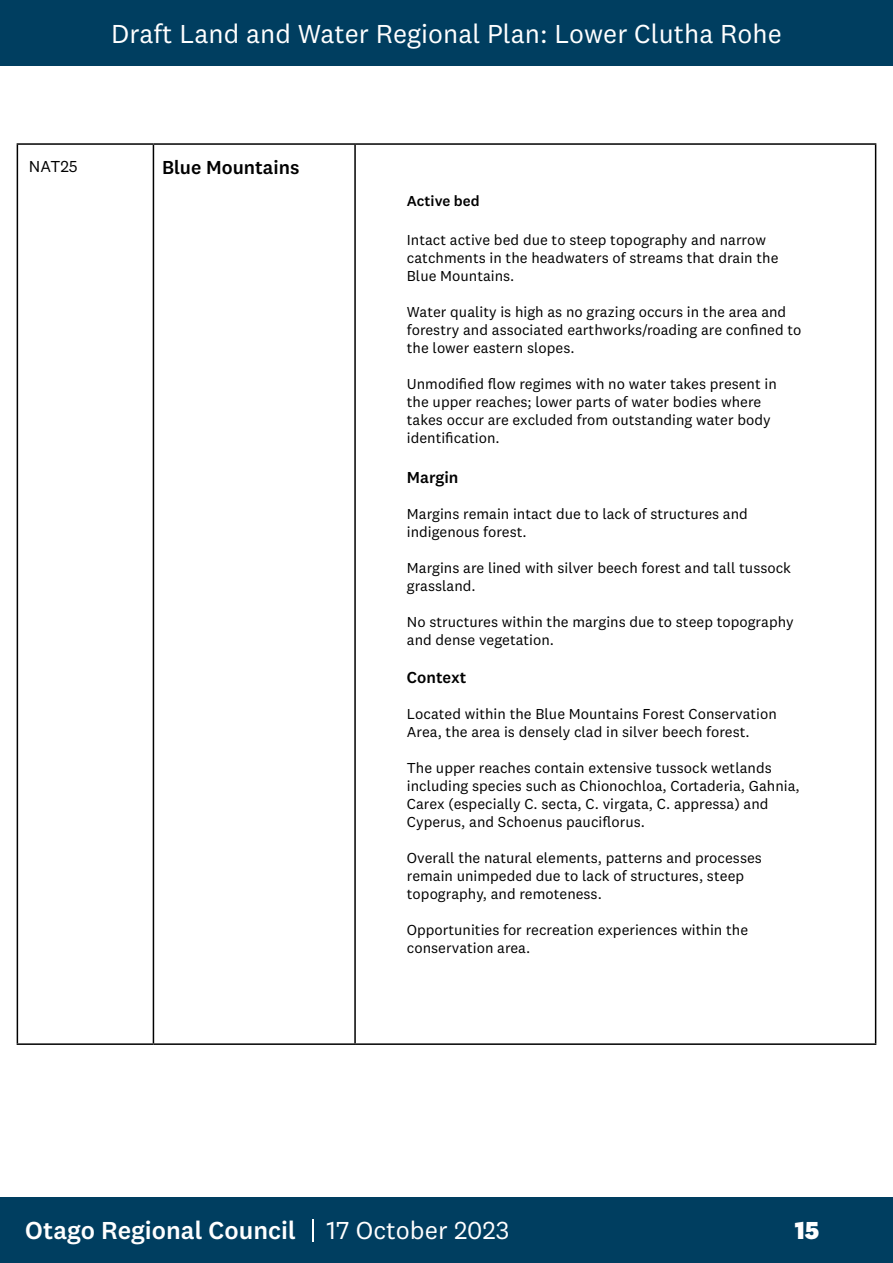
<style>
.page{position:relative;width:893px;height:1263px;background:#fff}
.page>*{position:absolute;margin:0;border:0;box-sizing:border-box;transform-origin:0 0}
.t1{font:27px "National 2";color:#fff}
.t2{font:500 25.5px "National 2";color:#fff}
.t3{font:800 25.5px "National 2";color:#fff}
.t4{font:500 19.5px "National 2";color:#000}
.t5{font:500 16.5px "National 2";color:#000}
.t6{font:16.5px "National 2";color:#000}
.t7{font:15px/18px "National 2";color:#000}
.t8{font:500 15px "National 2";color:#000}
.s1{font-weight:400}
</style>
<div class="page">
<div style="left:0;top:0;width:893px;height:65px;background:#003e60"></div>
<div style="left:0;top:1198px;width:893px;height:65px;background:#003e60"></div>
<hr style="left:312px;top:1219px;width:2px;height:23px;background:#fff">
<hr style="left:17px;top:143px;width:136px;height:2px;background:#000">
<hr style="left:17px;top:145px;width:1px;height:898px;background:#000">
<hr style="left:153px;top:143px;width:202px;height:2px;background:#000">
<hr style="left:153px;top:145px;width:1px;height:898px;background:#000">
<hr style="left:355px;top:143px;width:521px;height:2px;background:#000">
<hr style="left:354px;top:145px;width:2px;height:898px;background:#000">
<hr style="left:875px;top:145px;width:1px;height:898px;background:#000">
<hr style="left:17px;top:1043px;width:136px;height:2px;background:#000">
<hr style="left:153px;top:1043px;width:202px;height:2px;background:#000">
<hr style="left:355px;top:1043px;width:521px;height:2px;background:#000">
<h1 class="t1" style="left:111px;top:18px;width:672px">Draft Land and Water Regional Plan: Lower Clutha Rohe</h1>
<p class="t6" style="left:29px;top:156px;width:50px">NAT25</p>
<h3 class="t4" style="left:162px;top:155px;width:139px">Blue Mountains</h3>
<p class="t8" style="left:407px;top:192px;width:74px">Active bed</p>
<p class="t7" style="left:407px;top:231px;width:373px">Intact active bed due to steep topography and narrow catchments in the headwaters of streams that drain the<br>Blue Mountains.</p>
<p class="t7" style="left:407px;top:303px;width:396px">Water quality is high as no grazing occurs in the area and forestry and associated earthworks/roading are confined to the lower eastern slopes.</p>
<p class="t7" style="left:407px;top:375px;width:372px">Unmodified flow regimes with no water takes present in the upper reaches; lower parts of water bodies where takes occur are excluded from outstanding water body identification.</p>
<p class="t5" style="left:407px;top:467px;width:53px">Margin</p>
<p class="t7" style="left:407px;top:505px;width:342px">Margins remain intact due to lack of structures and indigenous forest.</p>
<p class="t7" style="left:407px;top:559px;width:386px">Margins are lined with silver beech forest and tall tussock grassland.</p>
<p class="t7" style="left:407px;top:613px;width:388px">No structures within the margins due to steep topography and dense vegetation.</p>
<p class="t5" style="left:407px;top:667px;width:61px">Context</p>
<p class="t7" style="left:407px;top:705px;width:371px">Located within the Blue Mountains Forest Conservation<br>Area, the area is densely clad in silver beech forest.</p>
<p class="t7" style="left:407px;top:759px;width:394px">The upper reaches contain extensive tussock wetlands including species such as Chionochloa, Cortaderia, Gahnia, Carex (especially C. secta, C. virgata, C. appressa) and Cyperus, and Schoenus pauciflorus.</p>
<p class="t7" style="left:407px;top:849px;width:357px">Overall the natural elements, patterns and processes remain unimpeded due to lack of structures, steep topography, and remoteness.</p>
<p class="t7" style="left:407px;top:921px;width:343px">Opportunities for recreation experiences within the conservation area.</p>
<h2 class="t2" style="left:25px;top:1214px;width:486px">Otago Regional Council <span class="s1">17 October 2023</span></h2>
<h2 class="t3" style="left:795px;top:1214px;width:26px">15</h2>
</div>
